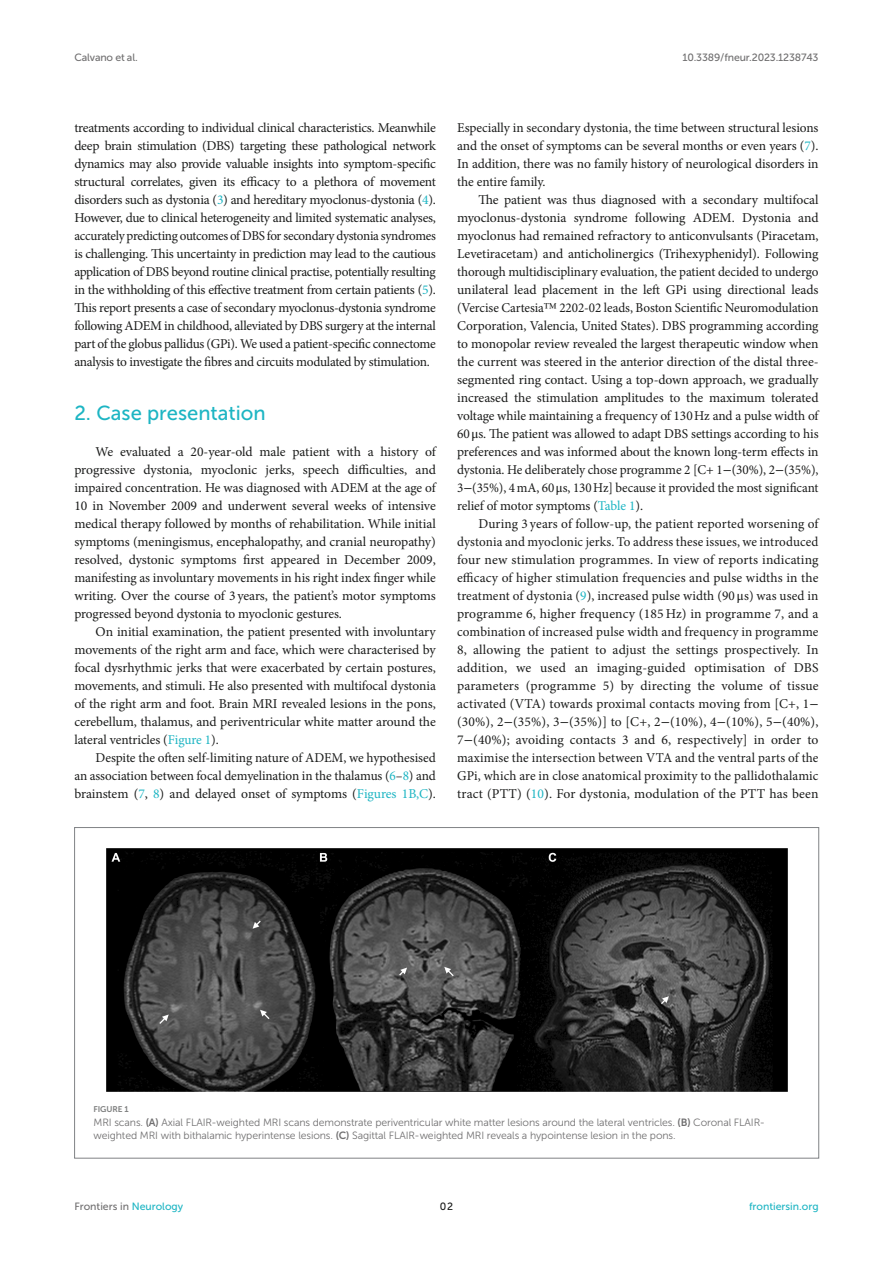
<style>
.page{position:relative;width:893px;height:1263px;background:#fff}
.page>*{position:absolute;margin:0;border:0;box-sizing:border-box;transform-origin:0 0}
.HEAD_1{font:20.25px "Museo Sans 500";color:#1db5c3}
.TEXT{font:13.5px/18px "Minion Pro";letter-spacing:-.005em;color:#1b1c1b;text-align:justify}
.TEXT_FLUSH{font:13.5px/18px "Minion Pro";letter-spacing:-.015em;color:#1b1c1b;text-align:justify}
.FIG_LEG{font:10.5px/13.5px "Museo Sans 300";letter-spacing:-.01em;color:#706f70}
.t1{font:10.5px "Museo Sans 500";letter-spacing:-.015em;color:#706f70}
.t2{font:10.5px "Museo Sans 500";color:#1db5c3}
.t3{font:10.5px "Museo Sans 500";color:#1b1c1b}
.FIG_HD{font:8.25px "Museo Sans 700";letter-spacing:-.01em;color:#7e7f7f}
.s1{color:#1db5c3}
.s2{font-family:"STIX"}
.s3{font-family:"STIX General"}
.s4{font-family:"Museo Sans 700"}
</style>
<div class="page">
<img style="left:106px;top:848px;width:682px;height:244px">
<p class="t1" style="left:74px;top:51px;width:65px">Calvano et al.</p>
<p class="t1" style="left:682px;top:51px;width:138px">10.3389/fneur.2023.1238743</p>
<p class="TEXT_FLUSH" style="left:74px;top:119px;width:363px">treatments according to individual clinical characteristics. Meanwhile deep brain stimulation (DBS) targeting these pathological network dynamics may also provide valuable insights into symptom-specific structural correlates, given its efficacy to a plethora of movement disorders such as dystonia (<span class="s1">3</span>) and hereditary myoclonus-dystonia (<span class="s1">4</span>).<br>However, due to clinical heterogeneity and limited systematic analyses, accurately predicting outcomes of DBS for secondary dystonia syndromes is challenging. This uncertainty in prediction may lead to the cautious application of DBS beyond routine clinical practise, potentially resulting in the withholding of this effective treatment from certain patients (<span class="s1">5</span>).<br>This report presents a case of secondary myoclonus-dystonia syndrome following ADEM in childhood, alleviated by DBS surgery at the internal part of the globus pallidus (GPi). We used a patient-specific connectome analysis to investigate the fibres and circuits modulated by stimulation.</p>
<p class="HEAD_1" style="left:74px;top:402px;width:193px">2. Case presentation</p>
<p class="TEXT_FLUSH" style="left:74px;top:443px;width:363px;text-indent:21px">We evaluated a 20-year-old male patient with a history of progressive dystonia, myoclonic jerks, speech difficulties, and impaired concentration. He was diagnosed with ADEM at the age of 10 in November 2009 and underwent several weeks of intensive medical therapy followed by months of rehabilitation. While initial symptoms (meningismus, encephalopathy, and cranial neuropathy) resolved, dystonic symptoms first appeared in December 2009, manifesting as involuntary movements in his right index finger while writing. Over the course of 3years, the patient’s motor symptoms progressed beyond dystonia to myoclonic gestures.</p>
<p class="TEXT" style="left:74px;top:623px;width:363px;text-indent:21px">On initial examination, the patient presented with involuntary movements of the right arm and face, which were characterised by focal dysrhythmic jerks that were exacerbated by certain postures, movements, and stimuli. He also presented with multifocal dystonia of the right arm and foot. Brain MRI revealed lesions in the pons, cerebellum, thalamus, and periventricular white matter around the lateral ventricles (<span class="s1">Figure 1</span>).</p>
<p class="TEXT" style="left:74px;top:749px;width:363px;text-indent:21px">Despite the often self-limiting nature of ADEM, we hypothesised an association between focal demyelination in the thalamus (<span class="s1">6</span>–<span class="s1">8</span>) and brainstem (<span class="s1">7</span>, <span class="s1">8</span>) and delayed onset of symptoms (<span class="s1">Figures 1B,C</span>).</p>
<p class="TEXT" style="left:457px;top:119px;width:363px">Especially in secondary dystonia, the time between structural lesions and the onset of symptoms can be several months or even years (<span class="s1">7</span>).<br>In addition, there was no family history of neurological disorders in the entire family.</p>
<p class="TEXT" style="left:457px;top:191px;width:363px;text-indent:21px">The patient was thus diagnosed with a secondary multifocal myoclonus-dystonia syndrome following ADEM. Dystonia and myoclonus had remained refractory to anticonvulsants (Piracetam, Levetiracetam) and anticholinergics (Trihexyphenidyl). Following thorough multidisciplinary evaluation, the patient decided to undergo unilateral lead placement in the left GPi using directional leads (Vercise Cartesia<span class="s2">™</span> 2202-02 leads, Boston Scientific Neuromodulation Corporation, Valencia, United States). DBS programming according to monopolar review revealed the largest therapeutic window when the current was steered in the anterior direction of the distal three&shy;segmented ring contact. Using a top-down approach, we gradually increased the stimulation amplitudes to the maximum tolerated voltage while maintaining a frequency of 130Hz and a pulse width of 60<span class="s3">μ</span>s. The patient was allowed to adapt DBS settings according to his preferences and was informed about the known long-term effects in dystonia. He deliberately chose programme 2 [C+ 1<span class="s3">−</span>(30%), 2<span class="s3">−</span>(35%), 3<span class="s3">−</span>(35%), 4mA, 60<span class="s3">μ</span>s, 130Hz] because it provided the most significant relief of motor symptoms (<span class="s1">Table 1</span>).</p>
<p class="TEXT" style="left:457px;top:515px;width:363px;text-indent:21px">During 3 years of follow-up, the patient reported worsening of dystonia and myoclonic jerks. To address these issues, we introduced four new stimulation programmes. In view of reports indicating efficacy of higher stimulation frequencies and pulse widths in the treatment of dystonia (<span class="s1">9</span>), increased pulse width (90 <span class="s3">μ</span>s) was used in programme 6, higher frequency (185Hz) in programme 7, and a combination of increased pulse width and frequency in programme 8, allowing the patient to adjust the settings prospectively. In addition, we used an imaging-guided optimisation of DBS parameters (programme 5) by directing the volume of tissue activated (VTA) towards proximal contacts moving from [C+, 1<span class="s3">− </span>(30%), 2<span class="s3">−</span>(35%), 3<span class="s3">−</span>(35%)] to [C+, 2<span class="s3">−</span>(10%), 4<span class="s3">−</span>(10%), 5<span class="s3">−</span>(40%), 7<span class="s3">−</span>(40%); avoiding contacts 3 and 6, respectively] in order to maximise the intersection between VTA and the ventral parts of the GPi, which are in close anatomical proximity to the pallidothalamic tract (PTT) (<span class="s1">10</span>). For dystonia, modulation of the PTT has been</p>
<p class="FIG_HD" style="left:94px;top:1105px;width:37px">FIGURE 1</p>
<p class="FIG_LEG" style="left:94px;top:1115px;width:673px">MRI scans. <span class="s4">(A)</span> Axial FLAIR-weighted MRI scans demonstrate periventricular white matter lesions around the lateral ventricles. <span class="s4">(B)</span> Coronal FLAIR&shy;weighted MRI with bithalamic hyperintense lesions. <span class="s4">(C)</span> Sagittal FLAIR-weighted MRI reveals a hypointense lesion in the pons.</p>
<p class="t1" style="left:74px;top:1200px;width:110px">Frontiers in <span class="s1">Neurology</span></p>
<p class="t3" style="left:440px;top:1200px;width:15px">02</p>
<p class="t2" style="left:749px;top:1200px;width:71px">frontiersin.org</p>
</div>
